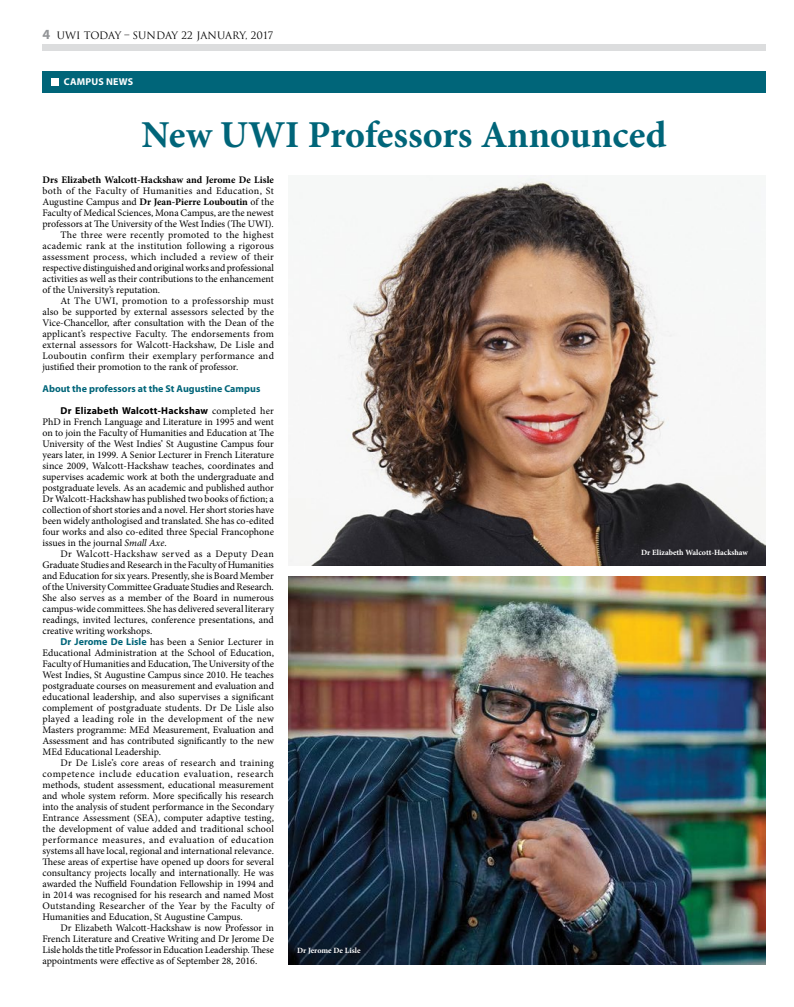
<style>
.page{position:relative;width:794px;height:1007px;background:#fff}
.page>*{position:absolute;margin:0;border:0;box-sizing:border-box;transform-origin:0 0}
.t1{font:700 38px "Minion Pro";color:#006579}
.t2{font:10px/11px "Minion Pro";letter-spacing:.005em;color:#000;text-align:justify}
.t3{font:10px "Minion Pro";letter-spacing:.025em;color:#000}
.t4{font:10px "Minion Pro";letter-spacing:.03em;color:#000}
.t5{font:10px "Minion Pro";letter-spacing:-.015em;color:#000}
.t6{font:700 10px "Minion Pro";letter-spacing:.005em;color:#000}
.t7{font:700 10px "Myriad Pro";color:#006579}
.t8{font:700 10px "Myriad Pro";letter-spacing:.025em;color:#000}
.t9{font:10px "Trajan";color:#000}
.t10{font:700 10px "Myriad Pro";letter-spacing:.02em;color:#fff}
.t11{font:700 8px "Minion Pro";color:#fff}
.s1{font-family:"Myriad Pro";font-weight:700;font-size:14px;color:#939598}
.s2{font-weight:700}
.s3{font-family:"Minion Pro";font-weight:400}
.s4{font-style:italic}
.s5{font-family:"Myriad Pro";font-weight:700;color:#006579}
</style>
<div class="page">
<div style="left:42px;top:44px;width:723px;height:7px;background:#dcddde"></div>
<div style="left:42px;top:71px;width:723px;height:21px;background:#006579"></div>
<div style="left:52px;top:78px;width:7px;height:8px;background:#fff"></div>
<img style="left:288px;top:576px;width:477px;height:388px">
<img style="left:288px;top:176px;width:477px;height:389px">
<p class="t9" style="left:42px;top:29px;width:232px"><span class="s1">4</span> UWI TODAY – SUNDAY 22 JANUARY, 2017</p>
<p class="t10" style="left:64px;top:75px;width:71px">CAMPUS NEWS</p>
<h1 class="t1" style="left:142px;top:108px;width:526px">New UWI Professors Announced</h1>
<p class="t6" style="left:42px;top:173px;width:233px">Drs Elizabeth Walcott-Hackshaw and Jerome De Lisle</p>
<p class="t4" style="left:42px;top:184px;width:233px">both of the Faculty of Humanities and Education, St</p>
<p class="t2" style="left:42px;top:196px;width:233px">Augustine Campus and <span class="s2">Dr Jean-Pierre Louboutin</span> of the</p>
<p class="t2" style="left:42px;top:207px;width:233px">Faculty of Medical Sciences, Mona Campus, are the newest</p>
<p class="t2" style="left:42px;top:218px;width:233px">professors at The University of the West Indies (The UWI).</p>
<p class="t3" style="left:60px;top:228px;width:215px">The three were recently promoted to the highest</p>
<p class="t3" style="left:42px;top:239px;width:233px">academic rank at the institution following a rigorous</p>
<p class="t4" style="left:42px;top:250px;width:233px">assessment process, which included a review of their</p>
<p class="t5" style="left:42px;top:261px;width:233px">respective distinguished and original works and professional</p>
<p class="t2" style="left:42px;top:273px;width:233px">activities as well as their contributions to the enhancement</p>
<p class="t2" style="left:42px;top:284px;width:119px">of the University’s reputation.</p>
<p class="t2" style="left:60px;top:295px;width:215px">At The UWI, promotion to a professorship must</p>
<p class="t2" style="left:42px;top:306px;width:233px">also be supported by external assessors selected by the</p>
<p class="t2" style="left:42px;top:317px;width:233px">Vice-Chancellor, after consultation with the Dean of the</p>
<p class="t2" style="left:42px;top:328px;width:233px">applicant’s respective Faculty. The endorsements from</p>
<p class="t2" style="left:42px;top:339px;width:233px">external assessors for Walcott-Hackshaw, De Lisle and</p>
<p class="t3" style="left:42px;top:349px;width:233px">Louboutin confirm their exemplary performance and</p>
<p class="t2" style="left:42px;top:361px;width:197px">justified their promotion to the rank of professor.</p>
<p class="t7" style="left:42px;top:382px;width:219px">About the professors at the St Augustine Campus</p>
<p class="t8" style="left:60px;top:404px;width:215px">Dr Elizabeth Walcott-Hackshaw <span class="s3">completed her</span></p>
<p class="t2" style="left:42px;top:416px;width:233px">PhD in French Language and Literature in 1995 and went on to join the Faculty of Humanities and Education at The University of the West Indies’ St Augustine Campus four years later, in 1999. A Senior Lecturer in French Literature since 2009, Walcott-Hackshaw teaches, coordinates and supervises academic work at both the undergraduate and postgraduate levels. As an academic and published author Dr Walcott-Hackshaw has published two books of fiction; a collection of short stories and a novel. Her short stories have been widely anthologised and translated. She has co-edited four works and also co-edited three Special Francophone issues in the journal <span class="s4">Small Axe</span>.</p>
<p class="t2" style="left:43px;top:548px;width:233px;text-indent:18px">Dr Walcott-Hackshaw served as a Deputy Dean Graduate Studies and Research in the Faculty of Humanities and Education for six years. Presently, she is Board Member of the University Committee Graduate Studies and Research.<br>She also serves as a member of the Board in numerous campus-wide committees. She has delivered several literary readings, invited lectures, conference presentations, and creative writing workshops.</p>
<p class="t2" style="left:43px;top:636px;width:233px;text-indent:18px"><span class="s5">Dr Jerome De Lisle</span> has been a Senior Lecturer in Educational Administration at the School of Education, Faculty of Humanities and Education, The University of the West Indies, St Augustine Campus since 2010. He teaches postgraduate courses on measurement and evaluation and educational leadership, and also supervises a significant complement of postgraduate students. Dr De Lisle also played a leading role in the development of the new Masters programme: MEd Measurement, Evaluation and Assessment and has contributed significantly to the new MEd Educational Leadership.</p>
<p class="t2" style="left:43px;top:757px;width:233px;text-indent:18px">Dr De Lisle’s core areas of research and training competence include education evaluation, research methods, student assessment, educational measurement and whole system reform. More specifically his research into the analysis of student performance in the Secondary Entrance Assessment (SEA), computer adaptive testing, the development of value added and traditional school performance measures, and evaluation of education systems all have local, regional and international relevance.<br>These areas of expertise have opened up doors for several consultancy projects locally and internationally. He was awarded the Nuffield Foundation Fellowship in 1994 and in 2014 was recognised for his research and named Most Outstanding Researcher of the Year by the Faculty of Humanities and Education, St Augustine Campus.</p>
<p class="t2" style="left:43px;top:922px;width:233px;text-indent:18px">Dr Elizabeth Walcott-Hackshaw is now Professor in French Literature and Creative Writing and Dr Jerome De Lisle holds the title Professor in Education Leadership. These appointments were effective as of September 28, 2016.</p>
<p class="t11" style="left:641px;top:546px;width:108px">Dr Elizabeth Walcott-Hackshaw</p>
<p class="t11" style="left:297px;top:944px;width:65px">Dr Jerome De Lisle</p>
</div>
